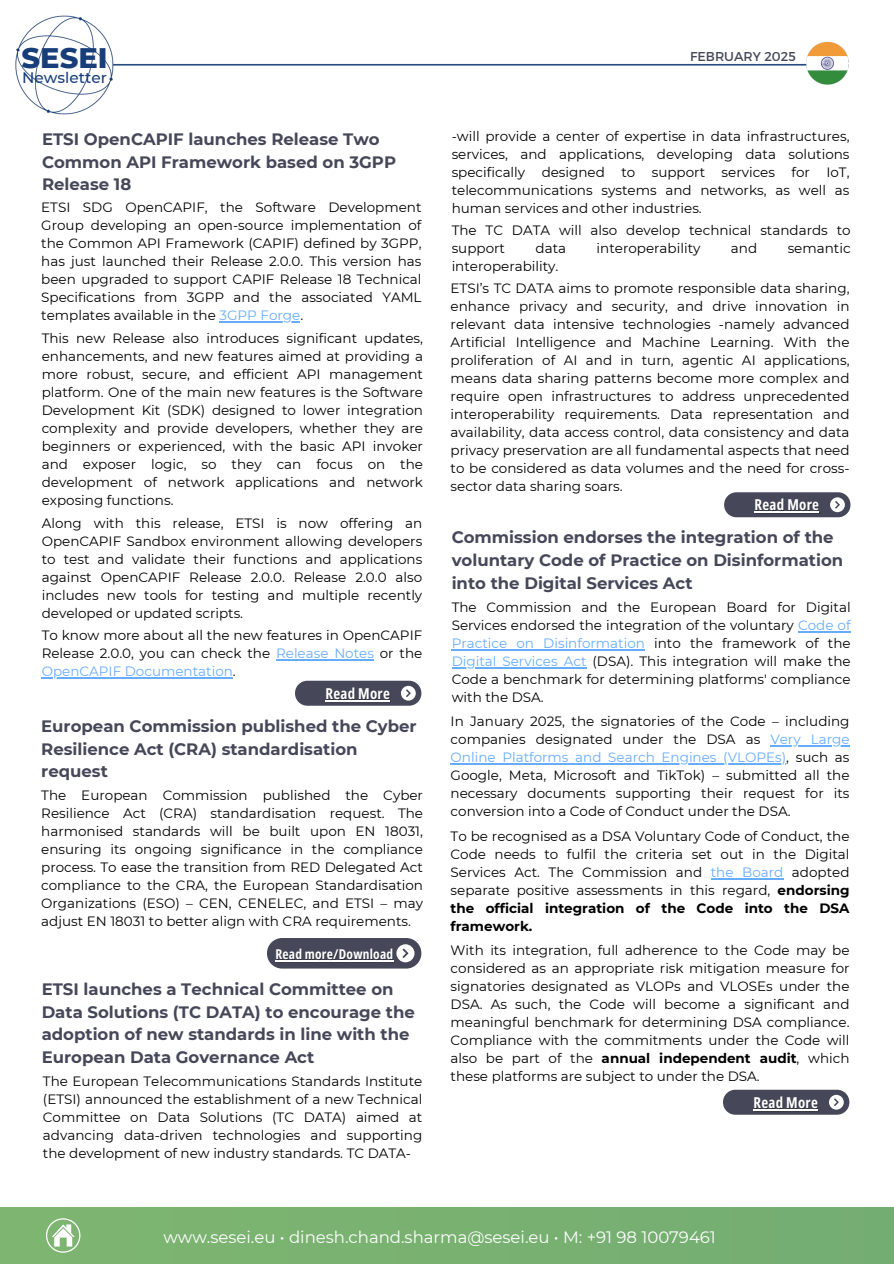
<style>
.page{position:relative;width:894px;height:1264px;background:#fff}
.page>*{position:absolute;margin:0;border:0;box-sizing:border-box;transform-origin:0 0}
.t1{font:800 28.95px "Montserrat";color:#183e7a}
.t2{font:700 16.5px/22.5px "Montserrat";color:#464859}
.t3{font:16.5px "Montserrat";color:#fff}
.t4{font:500 15.3px "Montserrat";color:#183e7a}
.t5{font:700 15px "Open Sans Condensed";letter-spacing:.015em;color:#fff}
.t6{font:13.5px/18px "Montserrat";color:#000;text-align:justify}
.t7{font:13.5px "Montserrat";color:#67adff}
.t8{font:700 13.5px "Open Sans Condensed";letter-spacing:.015em;color:#fff}
.t9{font:12.9px "Montserrat";color:#464859}
.s1{color:#67adff}
.s2{color:#000}
.s3{font-weight:700}
</style>
<div class="page">
<img style="left:0;top:15px;width:893px;height:1248px">
<hr style="left:325px;top:700px;width:65px;height:1px;background:#fff">
<hr style="left:797px;top:631px;width:53px;height:1px;background:#67adff">
<hr style="left:451px;top:649px;width:193px;height:1px;background:#67adff">
<hr style="left:451px;top:667px;width:135px;height:1px;background:#67adff">
<hr style="left:753px;top:1108px;width:64px;height:2px;background:#fff">
<hr style="left:219px;top:321px;width:81px;height:1px;background:#67adff">
<hr style="left:276px;top:659px;width:98px;height:1px;background:#67adff">
<hr style="left:42px;top:677px;width:191px;height:1px;background:#67adff">
<div style="left:267px;top:938px;width:154px;height:30px;background:#464859;border-radius:15px"></div>
<div style="left:396px;top:944px;width:18px;height:18px;background:#fff;border-radius:50%"></div>
<svg style="left:402px;top:948px;width:6px;height:10px"></svg>
<hr style="left:275px;top:960px;width:118px;height:1px;background:#fff">
<div style="left:724px;top:492px;width:126px;height:25px;background:#464859;border-radius:12px"></div>
<svg style="left:829px;top:497px;width:15px;height:15px"></svg>
<svg style="left:834px;top:501px;width:5px;height:8px"></svg>
<hr style="left:754px;top:511px;width:65px;height:1px;background:#fff">
<hr style="left:770px;top:745px;width:79px;height:1px;background:#67adff">
<hr style="left:450px;top:763px;width:336px;height:1px;background:#67adff">
<hr style="left:710px;top:878px;width:73px;height:1px;background:#67adff">
<h1 class="t1" style="left:22px;top:40px;width:87px">SESEI</h1>
<h1 class="t4" style="left:22px;top:68px;width:86px">Newsletter</h1>
<p class="t2" style="left:42px;top:128px;width:355px">ETSI OpenCAPIF launches Release Two<br>Common API Framework based on 3GPP<br>Release 18</p>
<p class="t6" style="left:41px;top:198px;width:382px">ETSI SDG OpenCAPIF, the Software Development Group developing an open-source implementation of the Common API Framework (CAPIF) defined by 3GPP, has just launched their Release 2.0.0. This version has been upgraded to support CAPIF Release 18 Technical Specifications from 3GPP and the associated YAML templates available in the <span class="s1">3GPP Forge</span>.</p>
<p class="t6" style="left:42px;top:329px;width:383px">This new Release also introduces significant updates, enhancements, and new features aimed at providing a more robust, secure, and efficient API management platform. One of the main new features is the Software Development Kit (SDK) designed to lower integration complexity and provide developers, whether they are beginners or experienced, with the basic API invoker and exposer logic, so they can focus on the development of network applications and network exposing functions.</p>
<h1 class="t6" style="left:42px;top:514px;width:382px">Along with this release, ETSI is now offering an OpenCAPIF Sandbox environment allowing developers to test and validate their functions and applications against OpenCAPIF Release 2.0.0. Release 2.0.0 also includes new tools for testing and multiple recently developed or updated scripts.</h1>
<p class="t6" style="left:42px;top:626px;width:382px">To know more about all the new features in OpenCAPIF<br>Release 2.0.0, you can check the <span class="s1">Release Notes</span> or the</p>
<h1 class="t7" style="left:42px;top:663px;width:195px">OpenCAPIF Documentation<span class="s2">.</span></h1>
<h3 class="t5" style="left:325px;top:683px;width:66px">Read More</h3>
<p class="t2" style="left:41px;top:714px;width:377px">European Commission published the Cyber<br>Resilience Act (CRA) standardisation request</p>
<p class="t6" style="left:41px;top:786px;width:383px">The European Commission published the Cyber Resilience Act (CRA) standardisation request. The harmonised standards will be built upon EN 18031, ensuring its ongoing significance in the compliance process. To ease the transition from RED Delegated Act compliance to the CRA, the European Standardisation Organizations (ESO) – CEN, CENELEC, and ETSI – may adjust EN 18031 to better align with CRA requirements.</p>
<p class="t8" style="left:275px;top:944px;width:119px">Read more/Download</p>
<p class="t2" style="left:42px;top:977px;width:374px">ETSI launches a Technical Committee on Data Solutions (TC DATA) to encourage the adoption of new standards in line with the European Data Governance Act</p>
<p class="t6" style="left:43px;top:1071px;width:381px">The European Telecommunications Standards Institute (ETSI) announced the establishment of a new Technical Committee on Data Solutions (TC DATA) aimed at advancing data-driven technologies and supporting the development of new industry standards. TC DATA-</p>
<h1 class="t9" style="left:690px;top:48px;width:107px">FEBRUARY 2025</h1>
<h1 class="t6" style="left:451px;top:127px;width:399px">-will provide a center of expertise in data infrastructures, services, and applications, developing data solutions specifically designed to support services for IoT, telecommunications systems and networks, as well as human services and other industries.</h1>
<h4 class="t6" style="left:451px;top:221px;width:400px">The TC DATA will also develop technical standards to support</h4>
<h4 class="t6" style="left:535px;top:239px;width:32px">data</h4>
<h4 class="t6" style="left:596px;top:239px;width:105px">interoperability</h4>
<h4 class="t6" style="left:730px;top:239px;width:28px">and</h4>
<h4 class="t6" style="left:787px;top:239px;width:64px">semantic</h4>
<h4 class="t6" style="left:451px;top:257px;width:108px">interoperability.</h4>
<h1 class="t6" style="left:450px;top:279px;width:400px">ETSI’s TC DATA aims to promote responsible data sharing, enhance privacy and security, and drive innovation in relevant data intensive technologies -namely advanced Artificial Intelligence and Machine Learning. With the proliferation of AI and in turn, agentic AI applications, means data sharing patterns become more complex and require open infrastructures to address unprecedented interoperability requirements. Data representation and availability, data access control, data consistency and data privacy preservation are all fundamental aspects that need to be considered as data volumes and the need for cross&shy;sector data sharing soars.</h1>
<p class="t5" style="left:754px;top:494px;width:66px">Read More</p>
<p class="t2" style="left:451px;top:526px;width:393px">Commission endorses the integration of the voluntary Code of Practice on Disinformation into the Digital Services Act</p>
<p class="t6" style="left:451px;top:598px;width:400px">The Commission and the European Board for Digital Services endorsed the integration of the voluntary <span class="s1">Code of Practice on Disinformation</span> into the framework of the</p>
<p class="t6" style="left:451px;top:652px;width:400px"><span class="s1">Digital Services Act</span> (DSA). This integration will make the Code a benchmark for determining platforms' compliance with the DSA.</p>
<p class="t6" style="left:450px;top:712px;width:400px">In January 2025, the signatories of the Code – including companies designated under the DSA as</p>
<p class="t7" style="left:770px;top:731px;width:81px">Very Large</p>
<p class="t6" style="left:450px;top:748px;width:400px"><span class="s1">Online Platforms and Search Engines (VLOPEs)</span>, such as Google, Meta, Microsoft and TikTok) – submitted all the necessary documents supporting their request for its conversion into a Code of Conduct under the DSA.</p>
<h1 class="t6" style="left:450px;top:827px;width:400px">To be recognised as a DSA Voluntary Code of Conduct, the Code needs to fulfil the criteria set out in the Digital Services Act. The Commission and <span class="s1">the Board</span> adopted separate positive assessments in this regard, <span class="s3">endorsing the official integration of the Code into the DSA framework.</span></h1>
<p class="t6" style="left:450px;top:941px;width:400px">With its integration, full adherence to the Code may be considered as an appropriate risk mitigation measure for signatories designated as VLOPs and VLOSEs under the DSA. As such, the Code will become a significant and meaningful benchmark for determining DSA compliance.<br>Compliance with the commitments under the Code will also be part of the <span class="s3">annual independent audit</span>, which these platforms are subject to under the DSA.</p>
<p class="t5" style="left:753px;top:1091px;width:66px">Read More</p>
<p class="t3" style="left:163px;top:1227px;width:554px">www.sesei.eu • dinesh.chand.sharma@sesei.eu • M: +91 98 10079461</p>
</div>
